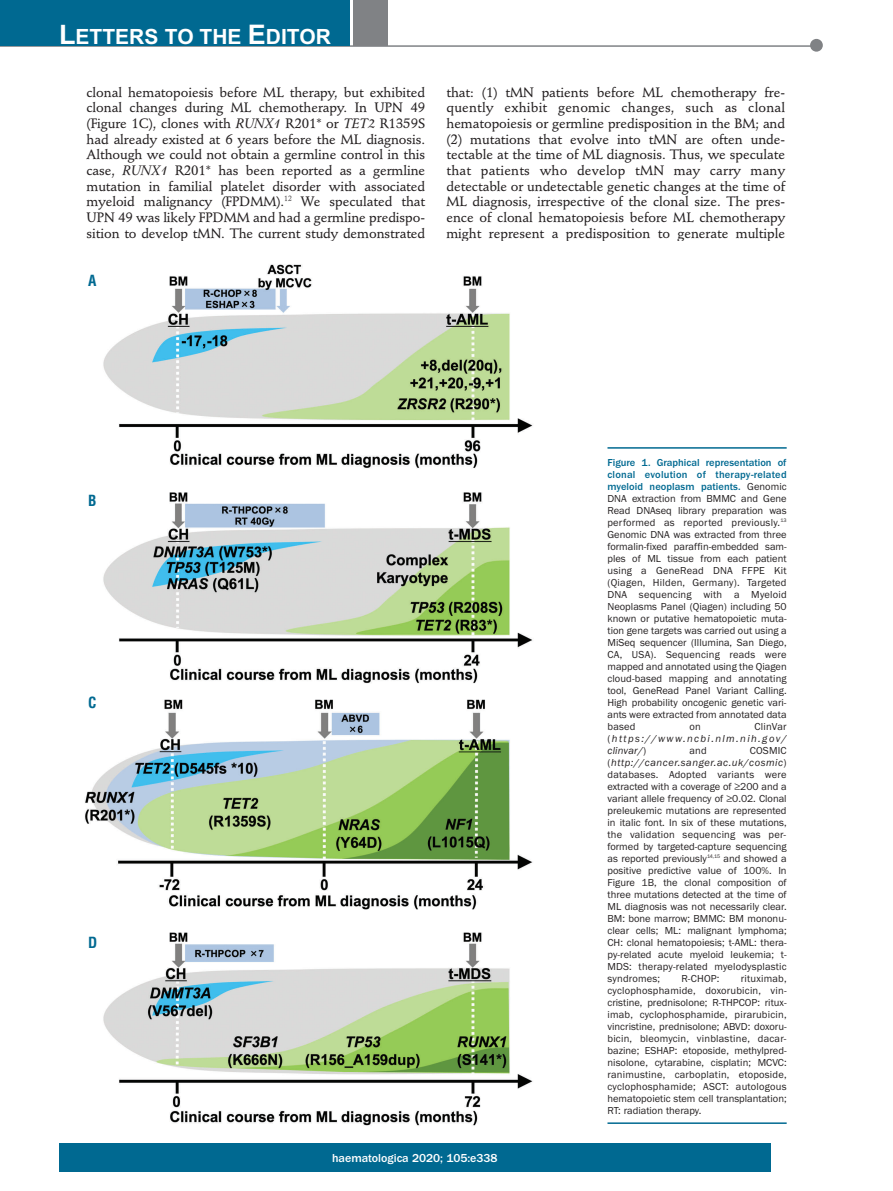
<style>
.page{position:relative;width:893px;height:1191px;background:#fff}
.page>*{position:absolute;margin:0;border:0;box-sizing:border-box;transform-origin:0 0}
.t1{font:700 21px "Arial";color:#fff}
.t2{font:700 condensed 15px "Helvetica";color:#006991}
.t3{font:500 13.5px/15.6px "Stempel Schneidler";letter-spacing:-.005em;color:#231f20;text-align:justify}
.t4{font:500 12px "Franklin Gothic";color:#fff}
.t5{font:10.5px/12px "Franklin Gothic";color:#231f20;text-align:justify}
.t6{font:italic 10.5px/12px "Franklin Gothic";letter-spacing:.13em;color:#231f20;text-align:justify}
.s1{font-size:27px}
.s2{font-family:"Stempel Schneidler Med";font-weight:400;font-style:italic}
.s3{font-weight:500;color:#006991}
.s4{font-style:normal}
.s5{font-style:italic}
</style>
<div class="page">
<div style="left:59px;top:1143px;width:712px;height:28px;background:#006991"></div>
<hr style="left:0;top:45px;width:820px;height:2px;background:#808285">
<div style="left:810px;top:39px;width:13px;height:13px;background:#808285;border-radius:50%"></div>
<div style="left:354px;top:0;width:34px;height:45px;background:#808285"></div>
<div style="left:0;top:0;width:350px;height:45px;background:#006991"></div>
<img style="left:85px;top:264px;width:448px;height:862px">
<hr style="left:607px;top:447px;width:180px;height:1px;background:#006991">
<hr style="left:607px;top:1122px;width:180px;height:2px;background:#006991">
<h1 class="t1" style="left:59px;top:25px;width:273px"><span class="s1">L</span>ETTERS TO THE <span class="s1">E</span>DITOR</h1>
<p class="t3" style="left:87px;top:86px;width:340px">clonal hematopoiesis before ML therapy, but exhibited clonal changes during ML chemotherapy. In UPN 49 (Figure 1C), clones with <span class="s2">RUNX1</span> R201* or <span class="s2">TET2</span> R1359S had already existed at 6 years before the ML diagnosis.<br>Although we could not obtain a germline control in this case, <span class="s2">RUNX1</span> R201* has been reported as a germline mutation in familial platelet disorder with associated myeloid malignancy (FPDMM).<sup>12</sup> We speculated that UPN 49 was likely FPDMM and had a germline predispo&shy;sition to develop tMN. The current study demonstrated</p>
<p class="t3" style="left:446px;top:86px;width:340px">that: (1) tMN patients before ML chemotherapy fre&shy;quently exhibit genomic changes, such as clonal hematopoiesis or germline predisposition in the BM; and (2) mutations that evolve into tMN are often unde&shy;tectable at the time of ML diagnosis. Thus, we speculate that patients who develop tMN may carry many detectable or undetectable genetic changes at the time of ML diagnosis, irrespective of the clonal size. The pres&shy;ence of clonal hematopoiesis before ML chemotherapy might represent a predisposition to generate multiple</p>
<h2 class="t2" style="left:88px;top:271px;width:10px">A</h2>
<h2 class="t2" style="left:88px;top:492px;width:10px">B</h2>
<h2 class="t2" style="left:88px;top:694px;width:10px">C</h2>
<h2 class="t2" style="left:88px;top:934px;width:11px">D</h2>
<p class="t4" style="left:332px;top:1150px;width:167px">haematologica 2020; 105:e338</p>
<p class="t5" style="left:607px;top:456px;width:181px"><span class="s3">Figure 1. Graphical representation of clonal evolution of therapy-related myeloid neoplasm patients.</span> Genomic DNA extraction from BMMC and Gene Read DNAseq library preparation was performed as reported previously.<sup>13<br></sup>Genomic DNA was extracted from three formalin-fixed paraffin-embedded sam&shy;ples of ML tissue from each patient using a GeneRead DNA FFPE Kit (Qiagen, Hilden, Germany). Targeted DNA sequencing with a Myeloid Neoplasms Panel (Qiagen) including 50 known or putative hematopoietic muta&shy;tion gene targets was carried out using a MiSeq sequencer (Illumina, San Diego, CA, USA). Sequencing reads were mapped and annotated using the Qiagen cloud-based mapping and annotating tool, GeneRead Panel Variant Calling.<br>High probability oncogenic genetic vari&shy;ants were extracted from annotated data based</p>
<p class="t6" style="left:607px;top:720px;width:181px;text-indent:147px"><span class="s4">ClinVar (</span>https://www.ncbi.nlm.nih.gov/ clinvar/<span class="s4">)</span></p>
<p class="t5" style="left:689px;top:720px;width:13px">on</p>
<p class="t5" style="left:607px;top:744px;width:181px;text-indent:142px">COSMIC (<span class="s5">http://cancer.sanger.ac.uk/cosmic</span>) databases. Adopted variants were extracted with a coverage of ≥200 and a variant allele frequency of ≥0.02. Clonal preleukemic mutations are represented in italic font. In six of these mutations, the validation sequencing was per&shy;formed by targeted-capture sequencing as reported previously<sup>14,15</sup> and showed a positive predictive value of 100%. In Figure 1B, the clonal composition of three mutations detected at the time of ML diagnosis was not necessarily clear.<br>BM: bone marrow; BMMC: BM mononu&shy;clear cells; ML: malignant lymphoma; CH: clonal hematopoiesis; t-AML: thera&shy;py-related acute myeloid leukemia; t-MDS: therapy-related myelodysplastic syndromes;</p>
<p class="t5" style="left:689px;top:744px;width:19px">and</p>
<p class="t5" style="left:681px;top:972px;width:40px">R-CHOP:</p>
<p class="t5" style="left:607px;top:972px;width:181px;text-indent:133px">rituximab, cyclophosphamide, doxorubicin, vin&shy;cristine, prednisolone; R-THPCOP: ritux&shy;imab, cyclophosphamide, pirarubicin, vincristine, prednisolone; ABVD: doxoru&shy;bicin, bleomycin, vinblastine, dacar&shy;bazine; ESHAP: etoposide, methylpred&shy;nisolone, cytarabine, cisplatin; MCVC: ranimustine, carboplatin, etoposide, cyclophosphamide; ASCT: autologous hematopoietic stem cell transplantation; RT: radiation therapy.</p>
</div>
